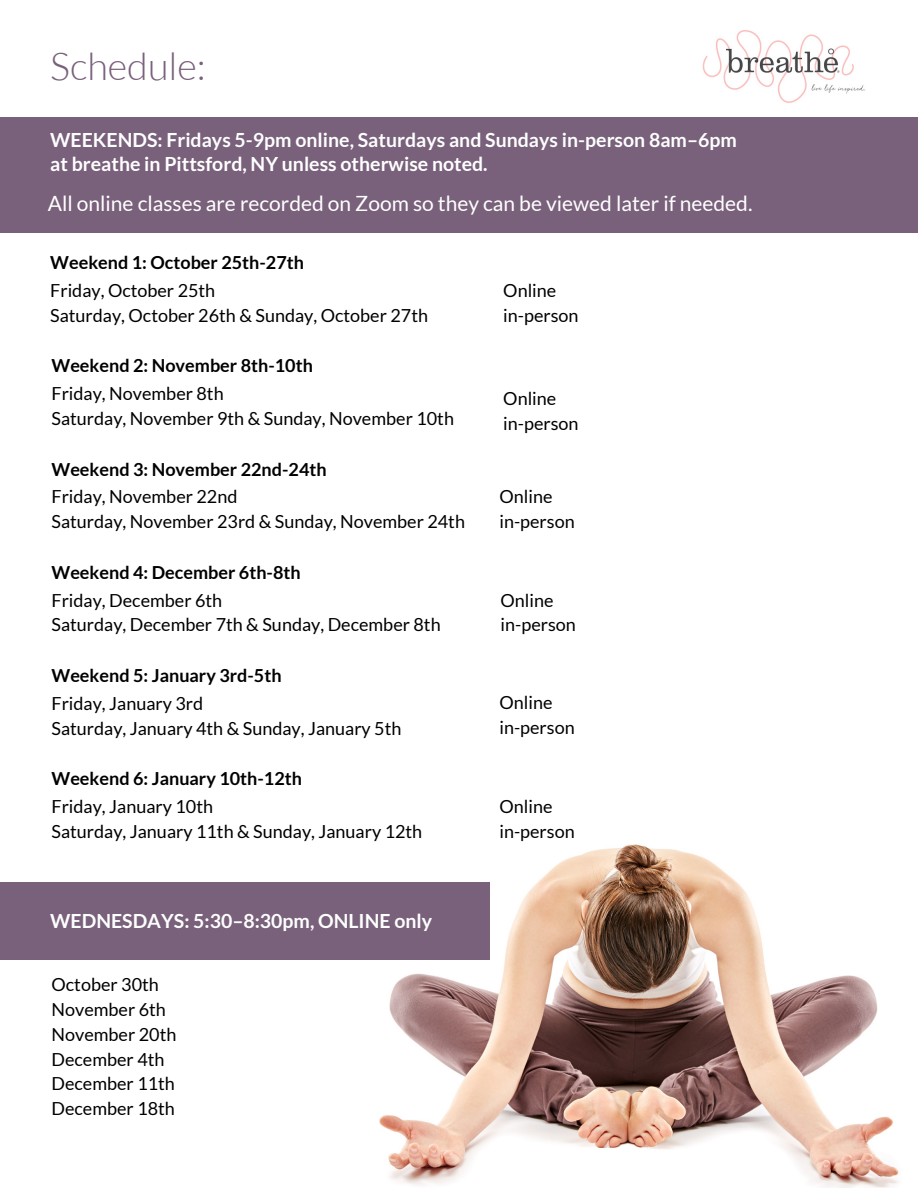
<style>
.page{position:relative;width:918px;height:1188px;background:#fff}
.page>*{position:absolute;margin:0;border:0;box-sizing:border-box;transform-origin:0 0}
.t1{font:300 37.95px "Lato";color:#79607b}
.t2{font:21px "Lato";color:#fff}
.t3{font:700 19.5px/23.7px "Lato";color:#fdfefe}
.t4{font:18px "Lato";color:#000}
.t5{font:700 18px "Lato";color:#000}
.s1{color:#fff}
</style>
<div class="page">
<img style="left:703px;top:30px;width:162px;height:73px">
<div style="left:0;top:117px;width:918px;height:116px;background:#79607b"></div>
<img style="left:379px;top:844px;width:520px;height:344px">
<div style="left:0;top:882px;width:490px;height:78px;background:#79607b"></div>
<h2 class="t1" style="left:50px;top:42px;width:157px">Schedule:</h2>
<h4 class="t3" style="left:50px;top:128px;width:688px">WEEKENDS: Fridays 5-9pm online, Saturdays and Sundays in-person 8am–6pm <span class="s1">at breathe in Pittsford, NY unless otherwise noted.</span></h4>
<h3 class="t2" style="left:48px;top:190px;width:706px">All online classes are recorded on Zoom so they can be viewed later if needed.</h3>
<p class="t5" style="left:50px;top:251px;width:255px">Weekend 1: October 25th-27th</p>
<p class="t4" style="left:50px;top:279px;width:167px">Friday, October 25th</p>
<p class="t4" style="left:50px;top:304px;width:379px">Saturday, October 26th &amp; Sunday, October 27th</p>
<p class="t5" style="left:52px;top:355px;width:263px">Weekend 2: November 8th-10th</p>
<h4 class="t4" style="left:52px;top:382px;width:174px">Friday, November 8th</h4>
<p class="t4" style="left:52px;top:407px;width:404px">Saturday, November 9th &amp; Sunday, November 10th</p>
<p class="t5" style="left:52px;top:458px;width:277px">Weekend 3: November 22nd-24th</p>
<p class="t4" style="left:52px;top:486px;width:187px">Friday, November 22nd</p>
<p class="t4" style="left:52px;top:510px;width:415px">Saturday, November 23rd &amp; Sunday, November 24th</p>
<p class="t5" style="left:52px;top:561px;width:251px">Weekend 4: December 6th-8th</p>
<p class="t4" style="left:52px;top:589px;width:172px">Friday, December 6th</p>
<p class="t4" style="left:52px;top:614px;width:391px">Saturday, December 7th &amp; Sunday, December 8th</p>
<p class="t5" style="left:52px;top:664px;width:232px">Weekend 5: January 3rd-5th</p>
<p class="t4" style="left:52px;top:692px;width:153px">Friday, January 3rd</p>
<p class="t4" style="left:52px;top:717px;width:351px">Saturday, January 4th &amp; Sunday, January 5th</p>
<p class="t5" style="left:52px;top:767px;width:252px">Weekend 6: January 10th-12th</p>
<h4 class="t4" style="left:52px;top:795px;width:163px">Friday, January 10th</h4>
<p class="t4" style="left:52px;top:820px;width:372px">Saturday, January 11th &amp; Sunday, January 12th</p>
<p class="t3" style="left:50px;top:908px;width:383px">WEDNESDAYS: 5:30–8:30pm, ONLINE only</p>
<p class="t4" style="left:52px;top:974px;width:109px">October 30th</p>
<h4 class="t4" style="left:52px;top:998px;width:116px">November 6th</h4>
<p class="t4" style="left:52px;top:1023px;width:126px">November 20th</p>
<p class="t4" style="left:52px;top:1048px;width:114px">December 4th</p>
<p class="t4" style="left:52px;top:1073px;width:125px">December 11th</p>
<p class="t4" style="left:52px;top:1097px;width:125px">December 18th</p>
<p class="t4" style="left:503px;top:279px;width:55px">Online</p>
<h4 class="t4" style="left:503px;top:304px;width:77px">in-person</h4>
<h4 class="t4" style="left:503px;top:388px;width:55px">Online</h4>
<p class="t4" style="left:503px;top:412px;width:77px">in-person</p>
<p class="t4" style="left:499px;top:486px;width:55px">Online</p>
<p class="t4" style="left:499px;top:510px;width:77px">in-person</p>
<p class="t4" style="left:501px;top:589px;width:55px">Online</p>
<h2 class="t4" style="left:501px;top:614px;width:77px">in-person</h2>
<p class="t4" style="left:499px;top:691px;width:55px">Online</p>
<p class="t4" style="left:499px;top:716px;width:77px">in-person</p>
<p class="t4" style="left:499px;top:795px;width:55px">Online</p>
<p class="t4" style="left:499px;top:820px;width:77px">in-person</p>
</div>
